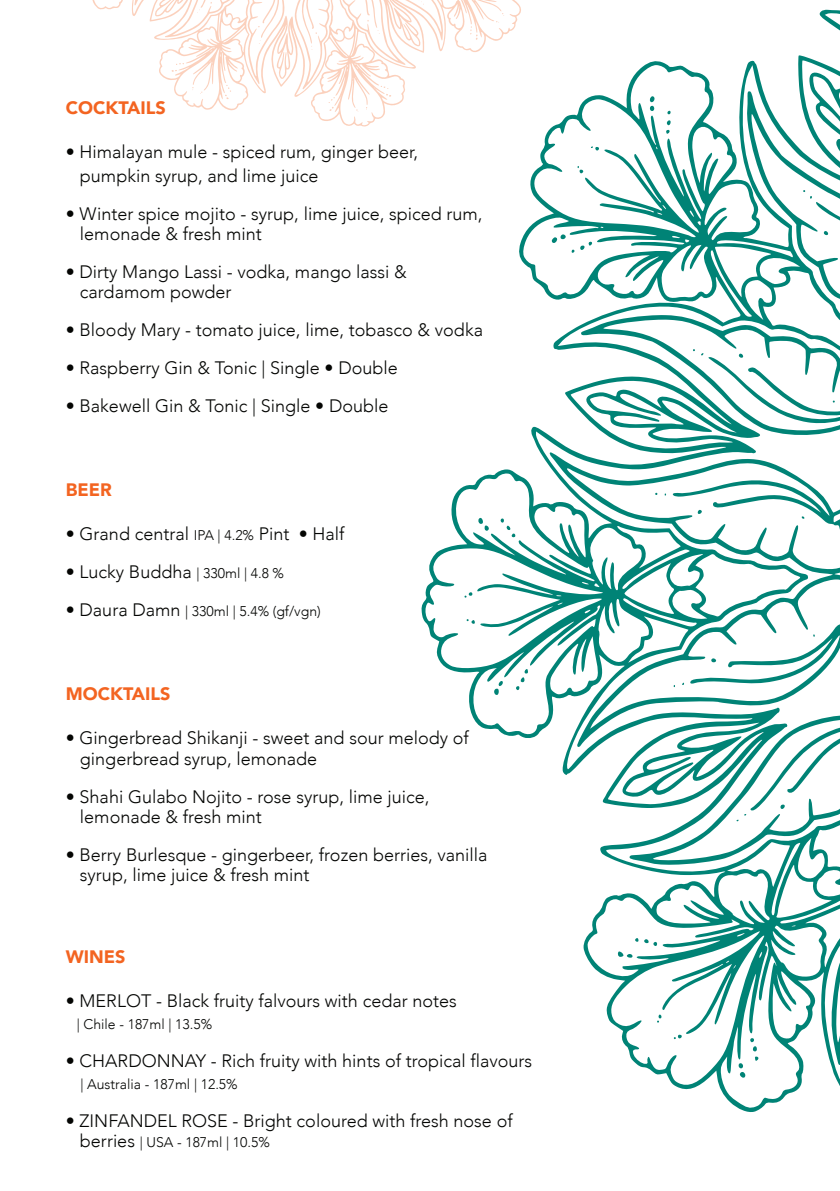
<style>
.page{position:relative;width:840px;height:1191px;background:#fff}
.page>*{position:absolute;margin:0;border:0;box-sizing:border-box;transform-origin:0 0}
.t1{font:300 18px/20.2px "Avenir";color:#040503}
.t2{font:900 18px "Avenir";color:#f36421}
.t3{font:300 14px "Avenir";color:#040503}
.s1{font-size:14px}
.s2{font-size:18px}
</style>
<div class="page">
<svg style="left:92px;top:0;width:329px;height:112px"></svg>
<svg style="left:421px;top:0;width:128px;height:738px"></svg>
<svg style="left:549px;top:9px;width:290px;height:1103px"></svg>
<svg style="left:802px;top:190px;width:9px;height:9px"></svg>
<svg style="left:823px;top:230px;width:5px;height:6px"></svg>
<svg style="left:738px;top:353px;width:5px;height:5px"></svg>
<svg style="left:696px;top:510px;width:5px;height:4px"></svg>
<svg style="left:710px;top:658px;width:6px;height:5px"></svg>
<svg style="left:779px;top:804px;width:6px;height:5px"></svg>
<svg style="left:736px;top:814px;width:9px;height:7px"></svg>
<svg style="left:648px;top:96px;width:7px;height:15px"></svg>
<svg style="left:665px;top:111px;width:6px;height:23px"></svg>
<svg style="left:590px;top:146px;width:9px;height:5px"></svg>
<svg style="left:577px;top:166px;width:6px;height:7px"></svg>
<svg style="left:550px;top:234px;width:42px;height:20px"></svg>
<svg style="left:500px;top:518px;width:15px;height:19px"></svg>
<svg style="left:477px;top:517px;width:12px;height:14px"></svg>
<svg style="left:464px;top:592px;width:8px;height:6px"></svg>
<svg style="left:466px;top:619px;width:9px;height:5px"></svg>
<svg style="left:515px;top:668px;width:13px;height:22px"></svg>
<svg style="left:492px;top:680px;width:11px;height:16px"></svg>
<svg style="left:656px;top:1014px;width:6px;height:8px"></svg>
<svg style="left:673px;top:1034px;width:9px;height:5px"></svg>
<svg style="left:617px;top:937px;width:40px;height:21px"></svg>
<svg style="left:737px;top:1037px;width:21px;height:41px"></svg>
<p class="t2" style="left:66px;top:92px;width:101px">COCKTAILS</p>
<p class="t1" style="left:80px;top:140px;width:339px;line-height:24px;text-indent:-14px">• Himalayan mule - spiced rum, ginger beer, pumpkin syrup, and lime juice</p>
<p class="t1" style="left:80px;top:203px;width:404px;text-indent:-14px">• Winter spice mojito - syrup, lime juice, spiced rum, lemonade &amp; fresh mint</p>
<p class="t1" style="left:80px;top:262px;width:328px;text-indent:-14px">• Dirty Mango Lassi - vodka, mango lassi &amp; cardamom powder</p>
<p class="t1" style="left:66px;top:320px;width:418px">• Bloody Mary - tomato juice, lime, tobasco &amp; vodka</p>
<p class="t1" style="left:66px;top:358px;width:333px">• Raspberry Gin &amp; Tonic | Single • Double</p>
<p class="t1" style="left:66px;top:396px;width:324px">• Bakewell Gin &amp; Tonic | Single • Double</p>
<p class="t2" style="left:66px;top:474px;width:48px">BEER</p>
<p class="t1" style="left:66px;top:524px;width:280px">• Grand central <span class="s1">IPA | 4.2%</span> Pint • Half</p>
<p class="t1" style="left:66px;top:562px;width:219px">• Lucky Buddha <span class="s1">| 330ml | 4.8 %</span></p>
<p class="t3" style="left:66px;top:603px;width:256px"><span class="s2">• Daura Damn</span> | 330ml | 5.4% (gf/vgn)</p>
<p class="t2" style="left:66px;top:678px;width:106px">MOCKTAILS</p>
<p class="t1" style="left:80px;top:728px;width:390px;text-indent:-14px">• Gingerbread Shikanji - sweet and sour melody of gingerbread syrup, lemonade</p>
<p class="t1" style="left:80px;top:786px;width:351px;text-indent:-14px">• Shahi Gulabo Nojito - rose syrup, lime juice, lemonade &amp; fresh mint</p>
<p class="t1" style="left:80px;top:844px;width:409px;text-indent:-14px">• Berry Burlesque - gingerbeer, frozen berries, vanilla syrup, lime juice &amp; fresh mint</p>
<p class="t2" style="left:66px;top:941px;width:61px">WINES</p>
<p class="t1" style="left:66px;top:990px;width:392px">• MERLOT - Black fruity falvours with cedar notes</p>
<p class="t3" style="left:77px;top:1016px;width:137px">| Chile - 187ml | 13.5%</p>
<p class="t1" style="left:66px;top:1050px;width:467px">• CHARDONNAY - Rich fruity with hints of tropical flavours</p>
<p class="t3" style="left:80px;top:1076px;width:159px">| Australia - 187ml | 12.5%</p>
<p class="t1" style="left:66px;top:1110px;width:448px">• ZINFANDEL ROSE - Bright coloured with fresh nose of</p>
<p class="t3" style="left:80px;top:1134px;width:191px"><span class="s2">berries</span> | USA - 187ml | 10.5%</p>
</div>
